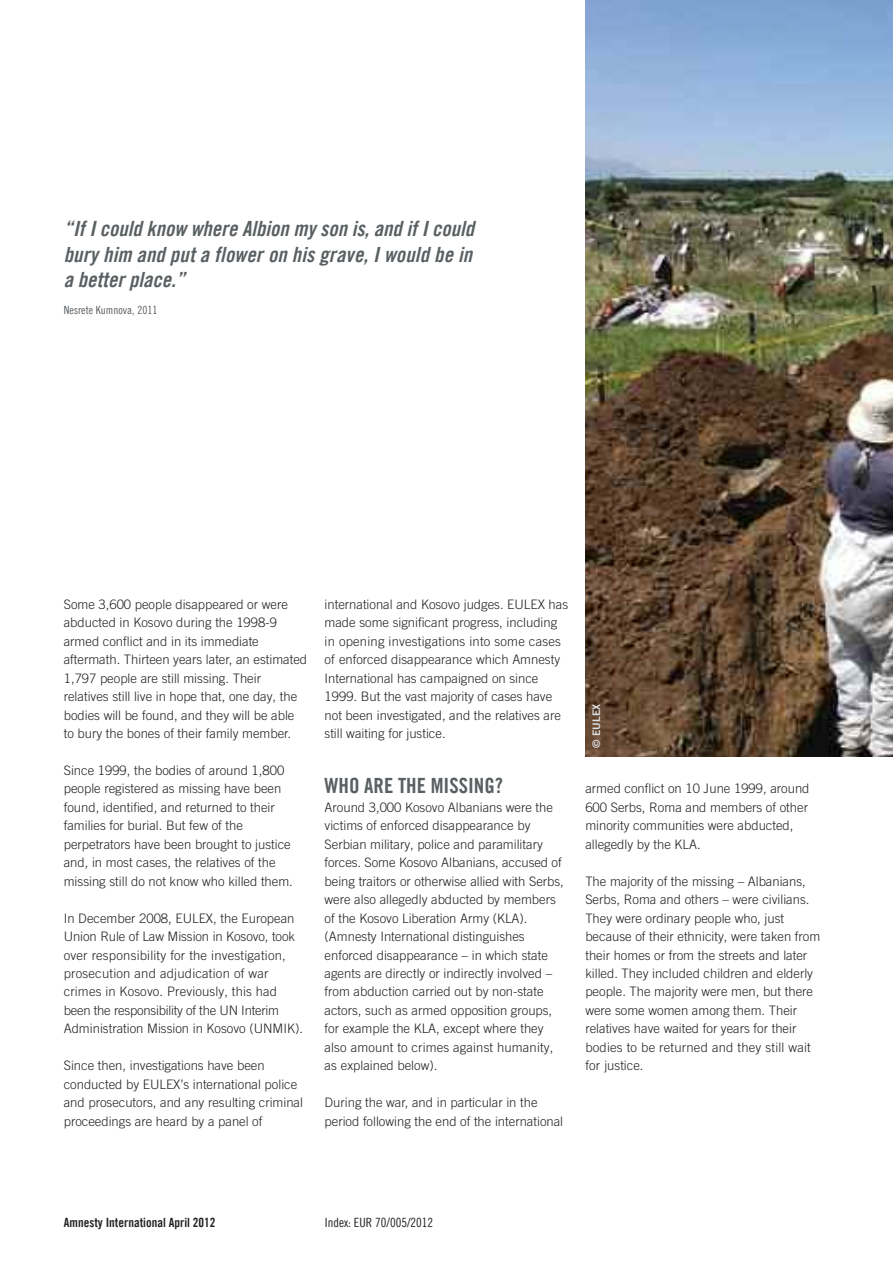
<style>
.page{position:relative;width:893px;height:1263px;background:#fff}
.page>*{position:absolute;margin:0;border:0;box-sizing:border-box;transform-origin:0 0}
.t1{font:21px/25.5px "Amnesty Trade Gothic Bd Cn 20 Ob";letter-spacing:.01em;color:#5a5f62;text-align:justify}
.t2{font:21px "Amnesty Trade Gothic Bd Cn 20";color:#5a5f62}
.t3{font:300 13.05px/18.5px "Amnesty Trade Gothic";color:#222221}
.t4{font:12.75px "Amnesty Trade Gothic Bd Cn 20";color:#222221}
.t5{font:12.75px "Amnesty Trade Gothic Cn 18";color:#222221}
.t6{font:11.25px "Amnesty Trade Gothic Cn 18";color:#5a5f62}
.t7{font:10.5px "Amnesty Trade Gothic Bd 2";color:#dee0e2}
</style>
<div class="page">
<img style="left:585px;top:0;width:308px;height:757px">
<h1 class="t1" style="left:64px;top:216px;width:412px">“If I could know where Albion my son is, and if I could bury him and put a flower on his grave, I would be in a better place.”</h1>
<p class="t6" style="left:64px;top:303px;width:95px">nesrete Kumnova, 2011</p>
<p class="t3" style="left:64px;top:595px;width:245px">Some 3,600 people disappeared or were abducted in Kosovo during the 1998-9 armed conflict and in its immediate aftermath. Thirteen years later, an estimated 1,797 people are still missing. Their relatives still live in hope that, one day, the bodies will be found, and they will be able to bury the bones of their family member.</p>
<p class="t3" style="left:64px;top:761px;width:231px">Since 1999, the bodies of around 1,800 people registered as missing have been found, identified, and returned to their families for burial. But few of the perpetrators have been brought to justice and, in most cases, the relatives of the missing still do not know who killed them.</p>
<p class="t3" style="left:64px;top:908px;width:241px">In December 2008, EULEX, the European Union Rule of Law Mission in Kosovo, took over responsibility for the investigation, prosecution and adjudication of war crimes in Kosovo. Previously, this had been the responsibility of the UN Interim Administration Mission in Kosovo (UNMIK).</p>
<p class="t3" style="left:64px;top:1056px;width:241px">Since then, investigations have been conducted by EULEX’s international police and prosecutors, and any resulting criminal proceedings are heard by a panel of</p>
<p class="t3" style="left:325px;top:595px;width:245px">international and Kosovo judges. EULEX has made some significant progress, including in opening investigations into some cases of enforced disappearance which Amnesty International has campaigned on since 1999. But the vast majority of cases have not been investigated, and the relatives are still waiting for justice.</p>
<h1 class="t2" style="left:325px;top:773px;width:180px">Who are the missing?</h1>
<p class="t3" style="left:325px;top:798px;width:241px">Around 3,000 Kosovo Albanians were the victims of enforced disappearance by Serbian military, police and paramilitary forces. Some Kosovo Albanians, accused of being traitors or otherwise allied with Serbs, were also allegedly abducted by members of the Kosovo Liberation Army (KLA). (Amnesty International distinguishes enforced disappearance – in which state agents are directly or indirectly involved – from abduction carried out by non-state actors, such as armed opposition groups, for example the KLA, except where they also amount to crimes against humanity, as explained below).</p>
<p class="t3" style="left:325px;top:1093px;width:240px">During the war, and in particular in the period following the end of the international</p>
<p class="t7" style="left:590px;top:748px;width:45px;rotate:-90deg">© EULEX</p>
<p class="t3" style="left:585px;top:779px;width:226px">armed conflict on 10 June 1999, around 600 Serbs, Roma and members of other minority communities were abducted, allegedly by the KLA.</p>
<p class="t3" style="left:585px;top:871px;width:236px">The majority of the missing – Albanians, Serbs, Roma and others – were civilians.<br>They were ordinary people who, just because of their ethnicity, were taken from their homes or from the streets and later killed. They included children and elderly people. The majority were men, but there were some women among them. Their relatives have waited for years for their bodies to be returned and they still wait for justice.</p>
<p class="t4" style="left:64px;top:1214px;width:153px">amnesty international april 2012</p>
<p class="t5" style="left:325px;top:1214px;width:110px">index: eUr 70/005/2012</p>
</div>
